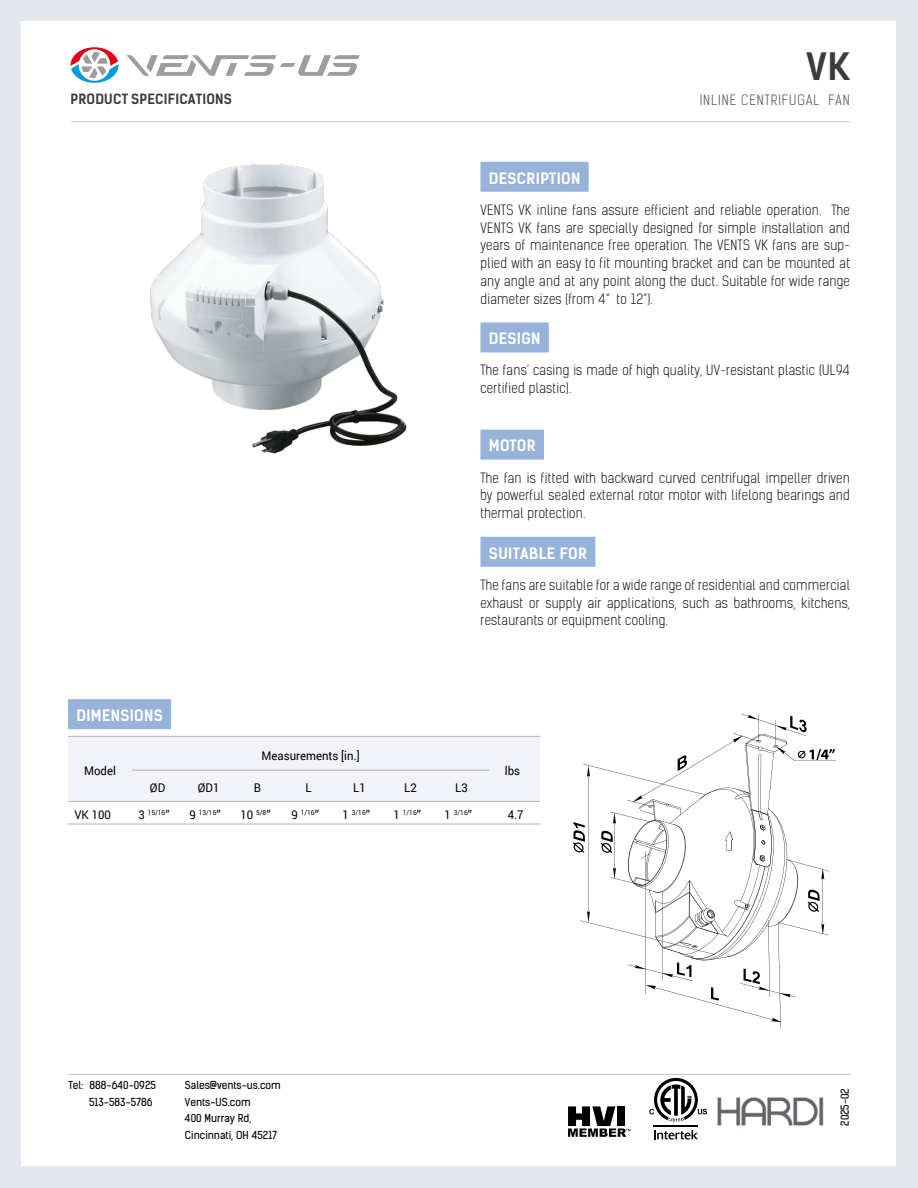
<style>
.page{position:relative;width:918px;height:1188px;background:#fff}
.page>*{position:absolute;margin:0;border:0;box-sizing:border-box;transform-origin:0 0}
.t1{font:36px "Kelson Sans Bold BG";color:#3c3c3b}
.t2{font:15px "Kelson Sans Bold BG";letter-spacing:.02em;color:#fff}
.t3{font:13.5px/17.9px "Kelson Sans Light RU";letter-spacing:.02em;color:#000;text-align:justify}
.t4{font:13.5px "Kelson Sans Bold BG";letter-spacing:.015em;color:#3c3c3b}
.t5{font:13.5px "Kelson Sans Light RU";letter-spacing:.075em;color:#3c3c3b}
.t6{font:12px "Roboto";color:#000;scale:.95 1}
.t7{font:10.5px/16.5px "Kelson Sans Regular BG";color:#000}
.t8{font:7.05px "Roboto";color:#000;scale:.95 1}
.s1{font-size:12px}
</style>
<div class="page">
<div style="left:0;top:0;width:21px;height:1188px;background:#e5e7ef"></div>
<div style="left:0;top:1167px;width:918px;height:21px;background:#e5e7ef"></div>
<div style="left:0;top:0;width:918px;height:21px;background:#e5e7ef"></div>
<div style="left:897px;top:0;width:21px;height:1188px;background:#e5e7ef"></div>
<hr style="left:71px;top:121px;width:779px;height:1px;background:#c6c6c6">
<hr style="left:68px;top:1074px;width:782px;height:1px;background:#c6c6c6">
<svg style="left:71px;top:47px;width:48px;height:36px"></svg>
<svg style="left:126px;top:55px;width:234px;height:21px"></svg>
<div style="left:68px;top:699px;width:103px;height:30px;background:#98b3da"></div>
<div style="left:68px;top:737px;width:472px;height:64px;background:#f2f3f8"></div>
<hr style="left:68px;top:736px;width:64px;height:1px;background:#b2b2b2">
<hr style="left:132px;top:736px;width:51px;height:1px;background:#b2b2b2">
<hr style="left:183px;top:736px;width:51px;height:1px;background:#b2b2b2">
<hr style="left:234px;top:736px;width:51px;height:1px;background:#b2b2b2">
<hr style="left:285px;top:736px;width:51px;height:1px;background:#b2b2b2">
<hr style="left:336px;top:736px;width:51px;height:1px;background:#b2b2b2">
<hr style="left:387px;top:736px;width:51px;height:1px;background:#b2b2b2">
<hr style="left:438px;top:736px;width:51px;height:1px;background:#b2b2b2">
<hr style="left:489px;top:736px;width:51px;height:1px;background:#b2b2b2">
<hr style="left:132px;top:770px;width:51px;height:1px;background:#b2b2b2">
<hr style="left:183px;top:770px;width:51px;height:1px;background:#b2b2b2">
<hr style="left:234px;top:770px;width:51px;height:1px;background:#b2b2b2">
<hr style="left:285px;top:770px;width:51px;height:1px;background:#b2b2b2">
<hr style="left:336px;top:770px;width:51px;height:1px;background:#b2b2b2">
<hr style="left:387px;top:770px;width:51px;height:1px;background:#b2b2b2">
<hr style="left:438px;top:770px;width:51px;height:1px;background:#b2b2b2">
<hr style="left:68px;top:801px;width:64px;height:1px;background:#b2b2b2">
<hr style="left:132px;top:801px;width:51px;height:1px;background:#b2b2b2">
<hr style="left:183px;top:801px;width:51px;height:1px;background:#b2b2b2">
<hr style="left:234px;top:801px;width:51px;height:1px;background:#b2b2b2">
<hr style="left:285px;top:801px;width:51px;height:1px;background:#b2b2b2">
<hr style="left:336px;top:801px;width:51px;height:1px;background:#b2b2b2">
<hr style="left:387px;top:801px;width:51px;height:1px;background:#b2b2b2">
<hr style="left:438px;top:801px;width:51px;height:1px;background:#b2b2b2">
<hr style="left:489px;top:801px;width:51px;height:1px;background:#b2b2b2">
<hr style="left:68px;top:824px;width:64px;height:1px;background:#b2b2b2">
<hr style="left:132px;top:824px;width:51px;height:1px;background:#b2b2b2">
<hr style="left:183px;top:824px;width:51px;height:1px;background:#b2b2b2">
<hr style="left:234px;top:824px;width:51px;height:1px;background:#b2b2b2">
<hr style="left:285px;top:824px;width:51px;height:1px;background:#b2b2b2">
<hr style="left:336px;top:824px;width:51px;height:1px;background:#b2b2b2">
<hr style="left:387px;top:824px;width:51px;height:1px;background:#b2b2b2">
<hr style="left:438px;top:824px;width:51px;height:1px;background:#b2b2b2">
<hr style="left:489px;top:824px;width:51px;height:1px;background:#b2b2b2">
<img style="left:150px;top:164px;width:257px;height:290px">
<svg style="left:573px;top:822px;width:12px;height:31px"></svg>
<hr style="left:614px;top:818px;width:1px;height:56px;background:#000">
<svg style="left:613px;top:812px;width:3px;height:12px"></svg>
<svg style="left:613px;top:867px;width:3px;height:12px"></svg>
<hr style="left:588px;top:771px;width:1px;height:146px;background:#000">
<svg style="left:587px;top:765px;width:3px;height:12px"></svg>
<svg style="left:587px;top:911px;width:3px;height:11px"></svg>
<svg style="left:601px;top:831px;width:12px;height:22px"></svg>
<svg style="left:627px;top:714px;width:209px;height:308px"></svg>
<div style="left:480px;top:162px;width:109px;height:30px;background:#98b3da"></div>
<div style="left:480px;top:322px;width:69px;height:30px;background:#98b3da"></div>
<div style="left:480px;top:430px;width:64px;height:30px;background:#98b3da"></div>
<div style="left:480px;top:537px;width:115px;height:30px;background:#98b3da"></div>
<img style="left:718px;top:1097px;width:106px;height:29px">
<svg style="left:654px;top:1130px;width:44px;height:10px"></svg>
<svg style="left:649px;top:1078px;width:58px;height:44px"></svg>
<hr style="left:654px;top:1125px;width:44px;height:1px;background:#000">
<svg style="left:568px;top:1106px;width:63px;height:31px"></svg>
<p class="t4" style="left:70px;top:90px;width:163px">PRODUCT SPECIFICATIONS</p>
<h1 class="t1" style="left:806px;top:45px;width:46px">VK</h1>
<p class="t5" style="left:700px;top:91px;width:152px">INLINE CENTRIFUGAL FAN</p>
<p class="t2" style="left:489px;top:169px;width:93px">DESCRIPTION</p>
<p class="t3" style="left:480px;top:201px;width:371px">VENTS VK inline fans assure efficient and reliable operation. The VENTS VK fans are specially designed for simple installation and years of maintenance free operation. The VENTS VK fans are sup&shy;plied with an easy to fit mounting bracket and can be mounted at any angle and at any point along the duct. Suitable for wide range diameter sizes (from 4” to 12”).</p>
<p class="t2" style="left:489px;top:329px;width:53px">DESIGN</p>
<p class="t3" style="left:480px;top:362px;width:371px">The fans’ casing is made of high quality, UV-resistant plastic (UL94 certified plastic).</p>
<p class="t2" style="left:489px;top:437px;width:48px">MOTOR</p>
<p class="t3" style="left:480px;top:469px;width:371px">The fan is fitted with backward curved centrifugal impeller driven by powerful sealed external rotor motor with lifelong bearings and thermal protection.</p>
<p class="t2" style="left:489px;top:544px;width:100px">SUITABLE FOR</p>
<p class="t3" style="left:480px;top:576px;width:371px">The fans are suitable for a wide range of residential and commercial exhaust or supply air applications, such as bathrooms, kitchens, restaurants or equipment cooling.</p>
<p class="t2" style="left:77px;top:706px;width:88px">DIMENSIONS</p>
<p class="t6" style="left:84px;top:762px;width:35px">Model</p>
<p class="t6" style="left:261px;top:747px;width:105px">Measurements [in.]</p>
<p class="t6" style="left:150px;top:779px;width:18px">ØD</p>
<p class="t6" style="left:198px;top:779px;width:24px">ØD1</p>
<p class="t6" style="left:254px;top:779px;width:9px">B</p>
<p class="t6" style="left:305px;top:779px;width:8px">L</p>
<p class="t6" style="left:353px;top:779px;width:15px">L1</p>
<p class="t6" style="left:404px;top:779px;width:15px">L2</p>
<p class="t6" style="left:455px;top:779px;width:15px">L3</p>
<p class="t6" style="left:505px;top:762px;width:18px">lbs</p>
<p class="t6" style="left:74px;top:806px;width:40px">VK 100</p>
<p class="t8" style="left:138px;top:808px;width:34px"><span class="s1">3</span> 15/16<span class="s1">”</span></p>
<p class="t8" style="left:189px;top:808px;width:34px"><span class="s1">9</span> 13/16<span class="s1">”</span></p>
<p class="t6" style="left:240px;top:806px;width:33px">10 <sup>5/8</sup>”</p>
<p class="t8" style="left:291px;top:808px;width:30px"><span class="s1">9</span> 1/16<span class="s1">”</span></p>
<p class="t8" style="left:343px;top:808px;width:30px"><span class="s1">1</span> 3/16<span class="s1">”</span></p>
<p class="t8" style="left:394px;top:808px;width:30px"><span class="s1">1</span> 1/16<span class="s1">”</span></p>
<p class="t8" style="left:445px;top:808px;width:30px"><span class="s1">1</span> 3/16<span class="s1">”</span></p>
<p class="t6" style="left:508px;top:806px;width:18px">4.7</p>
<p class="t7" style="left:89px;top:1077px;width:68px;text-indent:-21px">Tel: 888-640-0925<br>513-583-5786</p>
<p class="t7" style="left:185px;top:1077px;width:98px">Sales@vents-us.com<br>Vents-US.com<br>400 Murray Rd,<br>Cincinnati, OH 45217</p>
<p class="t7" style="left:837px;top:1126px;width:39px;rotate:-90deg">2025-02</p>
</div>
